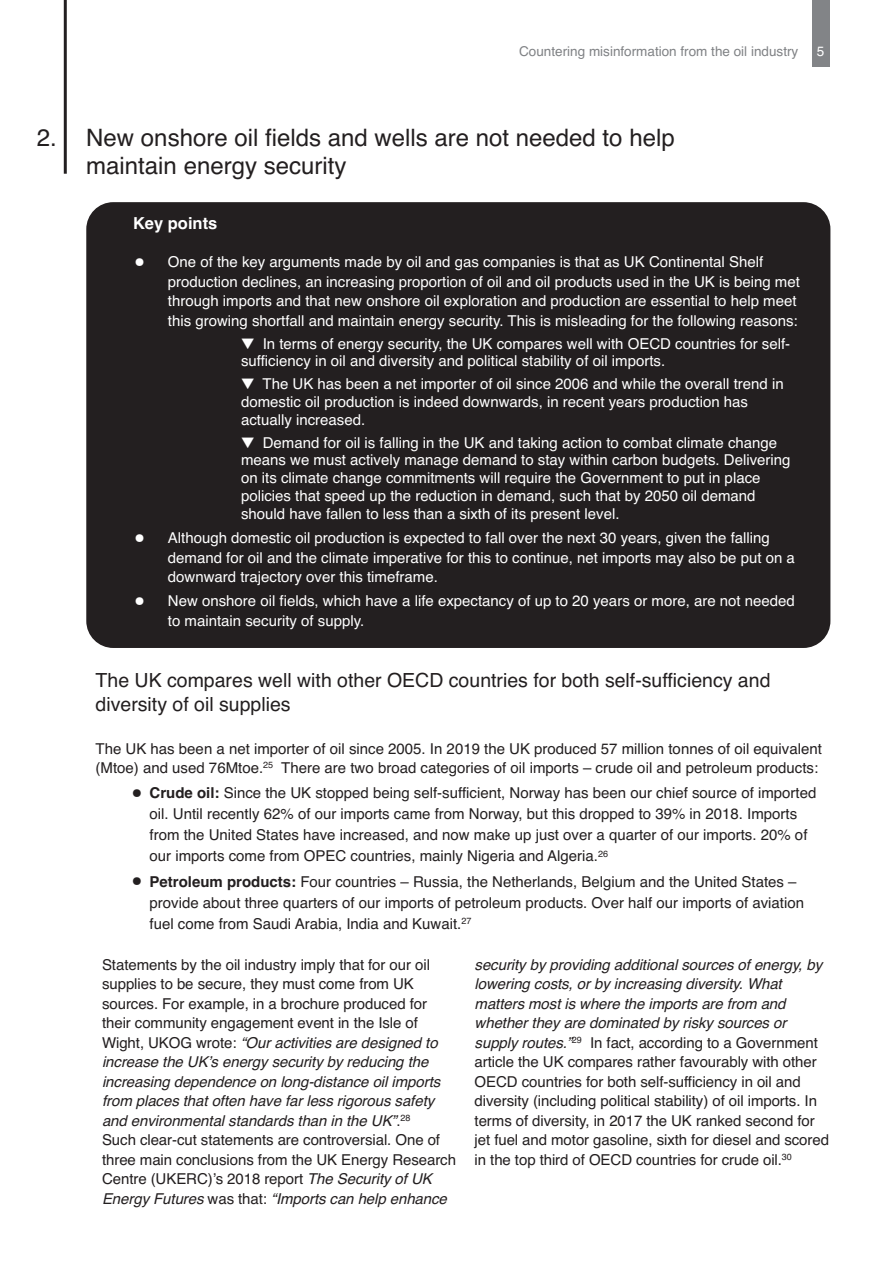
<style>
.page{position:relative;width:893px;height:1263px;background:#fff}
.page>*{position:absolute;margin:0;border:0;box-sizing:border-box;transform-origin:0 0}
.t1{font:36px "Helvetica";color:#231f20}
.t2{font:24px/28.8px "Helvetica";color:#231f20}
.t3{font:19.5px/23.4px "Helvetica";color:#231f20}
.t4{font:700 16.5px "Helvetica";color:#fff}
.t5{font:15px/19.5px "Helvetica";color:#231f20}
.t6{font:15px/19.5px "Helvetica";color:#fff}
.t7{font:13.5px "Helvetica";color:#808285}
.t8{font:13.5px "Helvetica";color:#fff}
.s1{font-size:36px}
.s2{font-weight:700}
.s3{font-style:italic}
</style>
<div class="page">
<div style="left:812px;top:0;width:17px;height:67px;background:#828487"></div>
<div style="left:86px;top:202px;width:744px;height:446px;background:#231f20;border-radius:27px"></div>
<hr style="left:64px;top:0;width:3px;height:174px;background:#231f20">
<h2 class="t2" style="left:37px;top:123px;width:22px">2.</h2>
<p class="t7" style="left:519px;top:43px;width:281px">Countering misinformation from the oil industry</p>
<p class="t8" style="left:817px;top:43px;width:9px">5</p>
<h2 class="t2" style="left:86px;top:123px;width:590px">New onshore oil fields and wells are not needed to help maintain energy security</h2>
<p class="t4" style="left:133px;top:214px;width:86px">Key points</p>
<p class="t6" style="left:168px;top:252px;width:634px;text-indent:-35px"><span class="s1">•</span> One of the key arguments made by oil and gas companies is that as UK Continental Shelf production declines, an increasing proportion of oil and oil products used in the UK is being met through imports and that new onshore oil exploration and production are essential to help meet this growing shortfall and maintain energy security. This is misleading for the following reasons:</p>
<p class="t6" style="left:241px;top:334px;width:551px;line-height:17.9px">▼ In terms of energy security, the UK compares well with OECD countries for self&shy;sufficiency in oil and diversity and political stability of oil imports.</p>
<p class="t6" style="left:241px;top:375px;width:544px;line-height:18px">▼ The UK has been a net importer of oil since 2006 and while the overall trend in domestic oil production is indeed downwards, in recent years production has actually increased.</p>
<p class="t6" style="left:241px;top:433px;width:551px;line-height:18px">▼ Demand for oil is falling in the UK and taking action to combat climate change means we must actively manage demand to stay within carbon budgets. Delivering on its climate change commitments will require the Government to put in place policies that speed up the reduction in demand, such that by 2050 oil demand should have fallen to less than a sixth of its present level.</p>
<p class="t6" style="left:168px;top:528px;width:628px;text-indent:-35px"><span class="s1">•</span> Although domestic oil production is expected to fall over the next 30 years, given the falling demand for oil and the climate imperative for this to continue, net imports may also be put on a downward trajectory over this timeframe.</p>
<p class="t6" style="left:168px;top:591px;width:629px;text-indent:-35px"><span class="s1">•</span> New onshore oil fields, which have a life expectancy of up to 20 years or more, are not needed to maintain security of supply.</p>
<h3 class="t3" style="left:96px;top:669px;width:676px">The UK compares well with other OECD countries for both self-sufficiency and diversity of oil supplies</h3>
<p class="t5" style="left:96px;top:739px;width:728px">The UK has been a net importer of oil since 2005. In 2019 the UK produced 57 million tonnes of oil equivalent (Mtoe) and used 76Mtoe.<sup>25</sup> There are two broad categories of oil imports – crude oil and petroleum products:</p>
<h1 class="t1" style="left:130px;top:772px;width:14px">•</h1>
<p class="t5" style="left:150px;top:783px;width:668px;line-height:21px"><span class="s2">Crude oil:</span> Since the UK stopped being self-sufficient, Norway has been our chief source of imported oil. Until recently 62% of our imports came from Norway, but this dropped to 39% in 2018. Imports from the United States have increased, and now make up just over a quarter of our imports. 20% of our imports come from OPEC countries, mainly Nigeria and Algeria.<sup>26</sup></p>
<h1 class="t1" style="left:130px;top:861px;width:14px">•</h1>
<p class="t5" style="left:150px;top:871px;width:656px;line-height:21px"><span class="s2">Petroleum products:</span> Four countries – Russia, the Netherlands, Belgium and the United States – provide about three quarters of our imports of petroleum products. Over half our imports of aviation fuel come from Saudi Arabia, India and Kuwait.<sup>27</sup></p>
<p class="t5" style="left:102px;top:955px;width:355px">Statements by the oil industry imply that for our oil supplies to be secure, they must come from UK sources. For example, in a brochure produced for their community engagement event in the Isle of Wight, UKOG wrote: <span class="s3">“Our activities are designed to increase the UK’s energy security by reducing the increasing dependence on long-distance oil imports from places that often have far less rigorous safety and environmental standards than in the UK”</span>.<sup>28<br></sup>Such clear-cut statements are controversial. One of three main conclusions from the UK Energy Research Centre (UKERC)’s 2018 report <span class="s3">The Security of UK Energy Futures</span> was that: <span class="s3">“Imports can help enhance</span></p>
<p class="t5" style="left:475px;top:955px;width:356px"><span class="s3">security by providing additional sources of energy, by lowering costs, or by increasing diversity. What matters most is where the imports are from and whether they are dominated by risky sources or supply routes.”</span><sup>29</sup> In fact, according to a Government article the UK compares rather favourably with other OECD countries for both self-sufficiency in oil and diversity (including political stability) of oil imports. In terms of diversity, in 2017 the UK ranked second for jet fuel and motor gasoline, sixth for diesel and scored in the top third of OECD countries for crude oil.<sup>30</sup></p>
</div>
